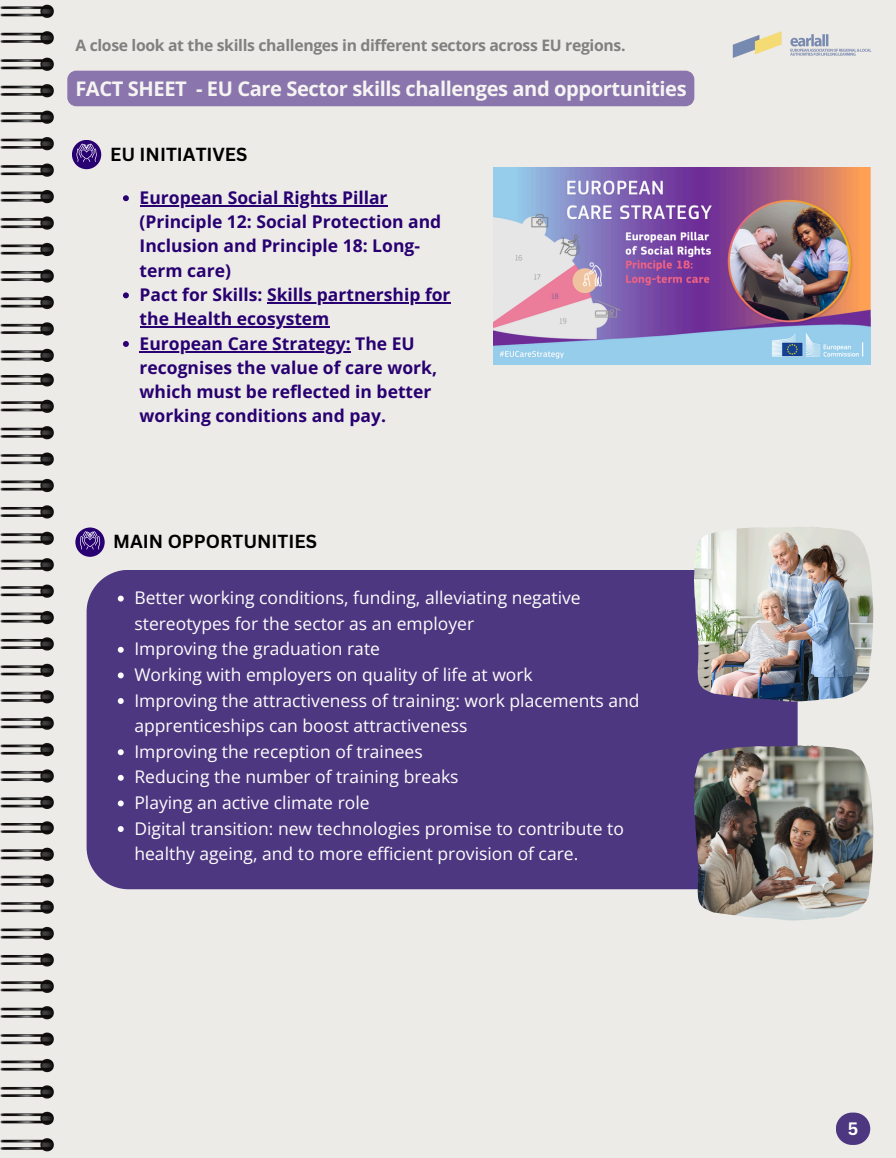
<style>
.page{position:relative;width:896px;height:1158px;background:#edebe7}
.page>*{position:absolute;margin:0;border:0;box-sizing:border-box;transform-origin:0 0}
.t1{font:700 20.12px "Open Sans";letter-spacing:-.02em;color:#fff}
.t2{font:700 18.38px "Canva Sans";color:#000}
.t3{font:17.5px/25.6px "Open Sans";color:#fefefe}
.t4{font:700 17.5px/24.3px "Open Sans";color:#280071}
.t5{font:700 17.5px "Canva Sans";color:#fff}
.t6{font:700 15.75px "Open Sans";letter-spacing:-.02em;color:#808080}
</style>
<div class="page">
<img style="left:0;top:821px;width:53px;height:331px">
<img style="left:0;top:373px;width:53px;height:436px">
<img style="left:0;top:4px;width:53px;height:357px">
<img style="left:732px;top:31px;width:140px;height:26px">
<div style="left:87px;top:570px;width:710px;height:319px;background:#4e3781"></div>
<img style="left:694px;top:527px;width:179px;height:174px">
<img style="left:694px;top:745px;width:179px;height:175px">
<div style="left:836px;top:1112px;width:34px;height:33px;background:#4e3781;border-radius:16px"></div>
<img style="left:493px;top:168px;width:377px;height:197px">
<svg style="left:118px;top:595px;width:6px;height:6px"></svg>
<svg style="left:118px;top:647px;width:6px;height:6px"></svg>
<svg style="left:118px;top:672px;width:6px;height:6px"></svg>
<svg style="left:118px;top:698px;width:6px;height:6px"></svg>
<svg style="left:118px;top:749px;width:6px;height:6px"></svg>
<svg style="left:118px;top:775px;width:6px;height:6px"></svg>
<svg style="left:118px;top:800px;width:6px;height:6px"></svg>
<svg style="left:118px;top:826px;width:6px;height:6px"></svg>
<svg style="left:123px;top:195px;width:6px;height:6px"></svg>
<hr style="left:140px;top:205px;width:248px;height:1px;background:#280071">
<svg style="left:123px;top:292px;width:6px;height:6px"></svg>
<hr style="left:267px;top:302px;width:183px;height:1px;background:#280071">
<hr style="left:140px;top:326px;width:189px;height:2px;background:#280071">
<svg style="left:123px;top:341px;width:6px;height:6px"></svg>
<hr style="left:140px;top:351px;width:211px;height:1px;background:#280071">
<div style="left:67px;top:71px;width:627px;height:35px;background:#8a75ac"></div>
<div style="left:72px;top:140px;width:29px;height:29px;background:#280071;border-radius:50%"></div>
<svg style="left:76px;top:144px;width:21px;height:18px"></svg>
<svg style="left:75px;top:527px;width:30px;height:30px"></svg>
<svg style="left:80px;top:531px;width:20px;height:18px"></svg>
<p class="t6" style="left:75px;top:35px;width:552px">A close look at the skills challenges in different sectors across EU regions.</p>
<p class="t1" style="left:75px;top:75px;width:613px">FACT SHEET - EU Care Sector skills challenges and opportunities</p>
<p class="t2" style="left:110px;top:141px;width:139px">EU INITIATIVES</p>
<p class="t4" style="left:140px;top:185px;width:303px">European Social Rights Pillar (Principle 12: Social Protection and<br>Inclusion and Principle 18: Long&shy;term care)</p>
<p class="t4" style="left:140px;top:282px;width:312px">Pact for Skills: Skills partnership for</p>
<p class="t4" style="left:140px;top:306px;width:277px">the Health ecosystem<br>European Care Strategy: The EU</p>
<p class="t4" style="left:140px;top:355px;width:299px">recognises the value of care work, which must be reflected in better working conditions and pay.</p>
<p class="t2" style="left:113px;top:529px;width:205px">MAIN OPPORTUNITIES</p>
<h1 class="t3" style="left:134px;top:584px;width:448px">Better working conditions, funding, alleviating negative stereotypes for the sector as an employer</h1>
<p class="t3" style="left:134px;top:636px;width:247px">Improving the graduation rate</p>
<p class="t3" style="left:134px;top:661px;width:400px">Working with employers on quality of life at work</p>
<p class="t3" style="left:134px;top:687px;width:507px">Improving the attractiveness of training: work placements and apprenticeships can boost attractiveness</p>
<p class="t3" style="left:134px;top:738px;width:290px">Improving the reception of trainees</p>
<p class="t3" style="left:134px;top:764px;width:326px">Reducing the number of training breaks</p>
<p class="t3" style="left:134px;top:789px;width:237px">Playing an active climate role</p>
<h1 class="t3" style="left:134px;top:815px;width:491px">Digital transition: new technologies promise to contribute to healthy ageing, and to more efficient provision of care.</h1>
<h2 class="t5" style="left:848px;top:1116px;width:12px">5</h2>
</div>
